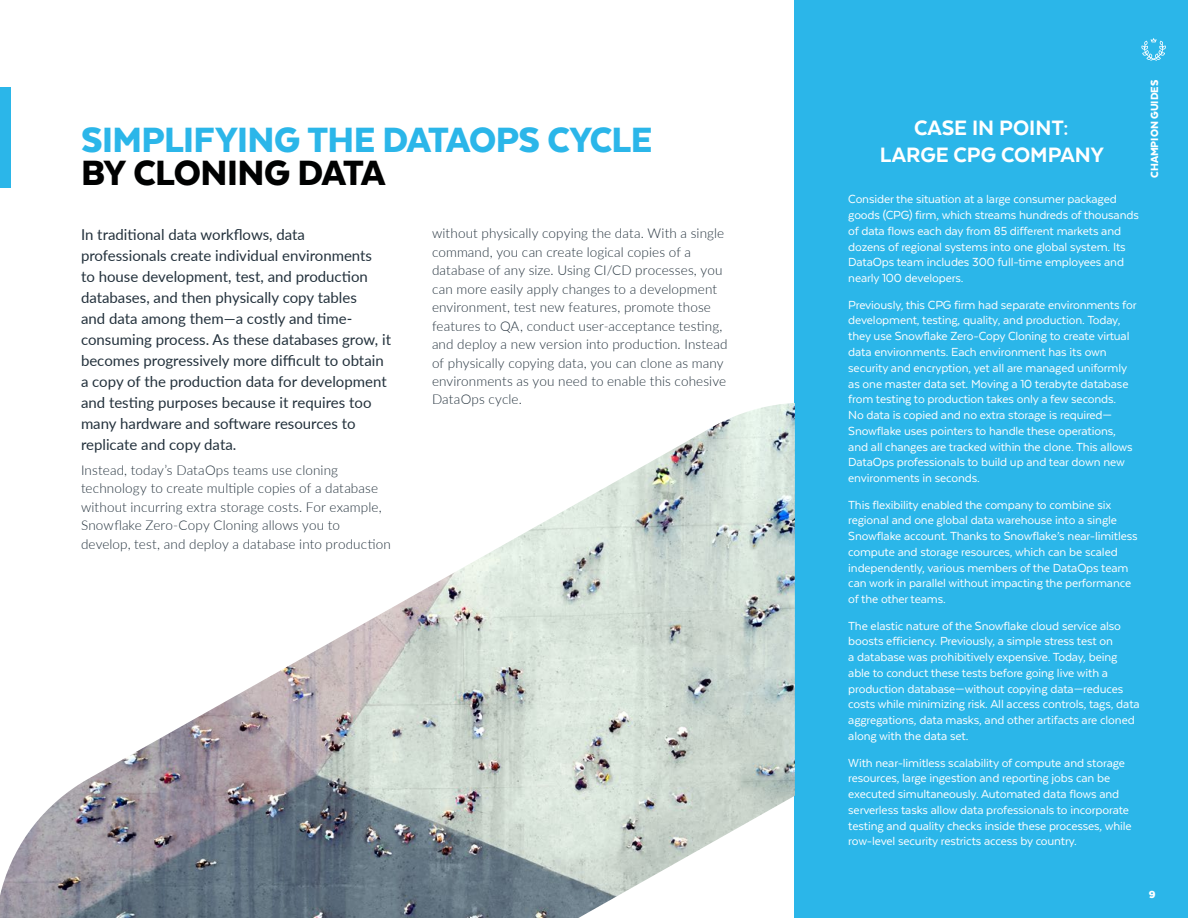
<style>
.page{position:relative;width:1188px;height:918px;background:#fff}
.page>*{position:absolute;margin:0;border:0;box-sizing:border-box;transform-origin:0 0}
.t1{font:900 40.5px "Texta";letter-spacing:-.015em;color:#2bb6e9}
.t2{font:900 40.5px "Texta";letter-spacing:-.025em;color:#000101}
.t3{font:800 24px/27px "Texta";color:#fff;text-align:center}
.t4{font:15px/21px "Lato";color:#24323d}
.t5{font:13.5px/15.8px "Texta";letter-spacing:-.01em;color:#fff}
.t6{font:300 13.5px/18.5px "Lato";letter-spacing:.01em;color:#24323d}
.t7{font:900 12px "Texta";color:#fff}
</style>
<div class="page">
<div style="left:0;top:88px;width:11px;height:100px;background:#2bb6e9"></div>
<div style="left:795px;top:0;width:393px;height:918px;background:#2bb6e9"></div>
<img style="left:0;top:403px;width:795px;height:515px">
<svg style="left:1141px;top:38px;width:25px;height:23px"></svg>
<h1 class="t1" style="left:81px;top:119px;width:573px">SIMPLIFYING THE DATAOPS CYCLE</h1>
<h1 class="t2" style="left:81px;top:152px;width:306px">BY CLONING DATA</h1>
<p class="t4" style="left:81px;top:223px;width:312px">In traditional data workflows, data professionals create individual environments<br>to house development, test, and production databases, and then physically copy tables<br>and data among them—a costly and time&shy;consuming process. As these databases grow, it becomes progressively more difficult to obtain a copy of the production data for development and testing purposes because it requires too many hardware and software resources to replicate and copy data.</p>
<p class="t6" style="left:81px;top:460px;width:311px">Instead, today’s DataOps teams use cloning technology to create multiple copies of a database without incurring extra storage costs. For example, Snowflake Zero-Copy Cloning allows you to develop, test, and deploy a database into production</p>
<p class="t6" style="left:432px;top:224px;width:297px">without physically copying the data. With a single command, you can create logical copies of a database of any size. Using CI/CD processes, you can more easily apply changes to a development environment, test new features, promote those features to QA, conduct user-acceptance testing, and deploy a new version into production. Instead of physically copying data, you can clone as many environments as you need to enable this cohesive DataOps cycle.</p>
<h2 class="t3" style="left:880px;top:114px;width:226px">CASE IN POINT:<br>LARGE CPG COMPANY</h2>
<p class="t5" style="left:848px;top:191px;width:292px">Consider the situation at a large consumer packaged goods (CPG) firm, which streams hundreds of thousands of data flows each day from 85 different markets and dozens of regional systems into one global system. Its DataOps team includes 300 full-time employees and nearly 100 developers.</p>
<p class="t5" style="left:848px;top:297px;width:290px">Previously, this CPG firm had separate environments for development, testing, quality, and production. Today, they use Snowflake Zero-Copy Cloning to create virtual data environments. Each environment has its own security and encryption, yet all are managed uniformly as one master data set. Moving a 10 terabyte database from testing to production takes only a few seconds.<br>No data is copied and no extra storage is required— Snowflake uses pointers to handle these operations, and all changes are tracked within the clone. This allows DataOps professionals to build up and tear down new environments in seconds.</p>
<p class="t5" style="left:848px;top:497px;width:291px">This flexibility enabled the company to combine six regional and one global data warehouse into a single Snowflake account. Thanks to Snowflake’s near-limitless compute and storage resources, which can be scaled independently, various members of the DataOps team can work in parallel without impacting the performance of the other teams.</p>
<p class="t5" style="left:848px;top:618px;width:293px">The elastic nature of the Snowflake cloud service also boosts efficiency. Previously, a simple stress test on<br>a database was prohibitively expensive. Today, being able to conduct these tests before going live with a production database—without copying data—reduces costs while minimizing risk. All access controls, tags, data aggregations, data masks, and other artifacts are cloned along with the data set.</p>
<p class="t5" style="left:848px;top:754px;width:285px">With near-limitless scalability of compute and storage resources, large ingestion and reporting jobs can be executed simultaneously. Automated data flows and serverless tasks allow data professionals to incorporate testing and quality checks inside these processes, while row-level security restricts access by country.</p>
<p class="t7" style="left:1148px;top:178px;width:100px;rotate:-90deg">CHAMPION GUIDES</p>
<p class="t7" style="left:1149px;top:888px;width:8px">9</p>
</div>
